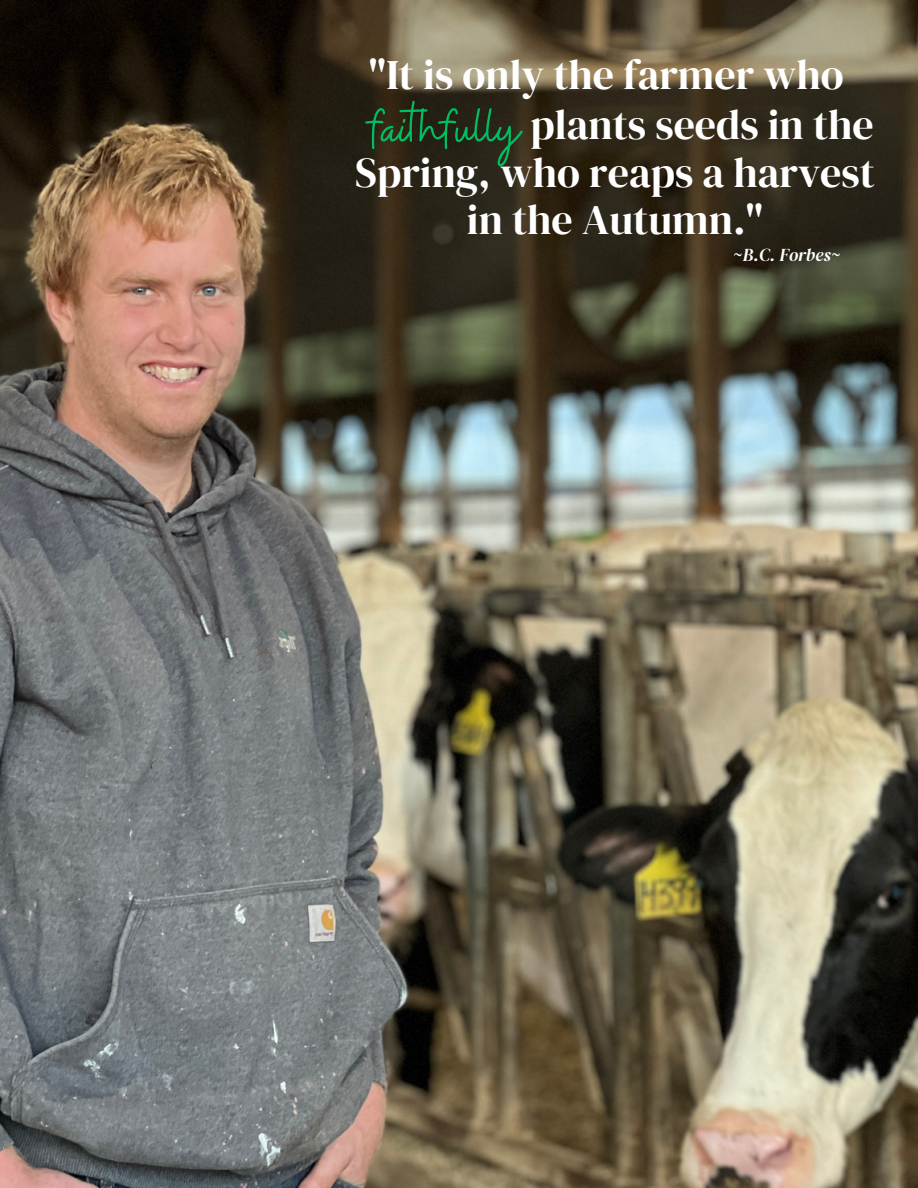
<style>
.page{position:relative;width:918px;height:1188px;background:#fff}
.page>*{position:absolute;margin:0;border:0;box-sizing:border-box;transform-origin:0 0}
.t1{font:57px "Buffalo";color:#00bf63}
.t2{font:42px "DM Serif Display";color:#fff}
.t3{font:italic 18px "DM Serif Display";color:#fff}
</style>
<div class="page">
<img style="left:0;top:0;width:918px;height:1188px">
<p class="t2" style="left:369px;top:46px;width:477px">"It is only the farmer who</p>
<h1 class="t1" style="left:371px;top:92px;width:150px">faithfully</h1>
<p class="t2" style="left:530px;top:96px;width:345px">plants seeds in the</p>
<p class="t2" style="left:355px;top:143px;width:521px">Spring, who reaps a harvest</p>
<p class="t2" style="left:467px;top:190px;width:298px">in the Autumn."</p>
<p class="t3" style="left:733px;top:242px;width:109px">~B.C. Forbes~</p>
</div>
